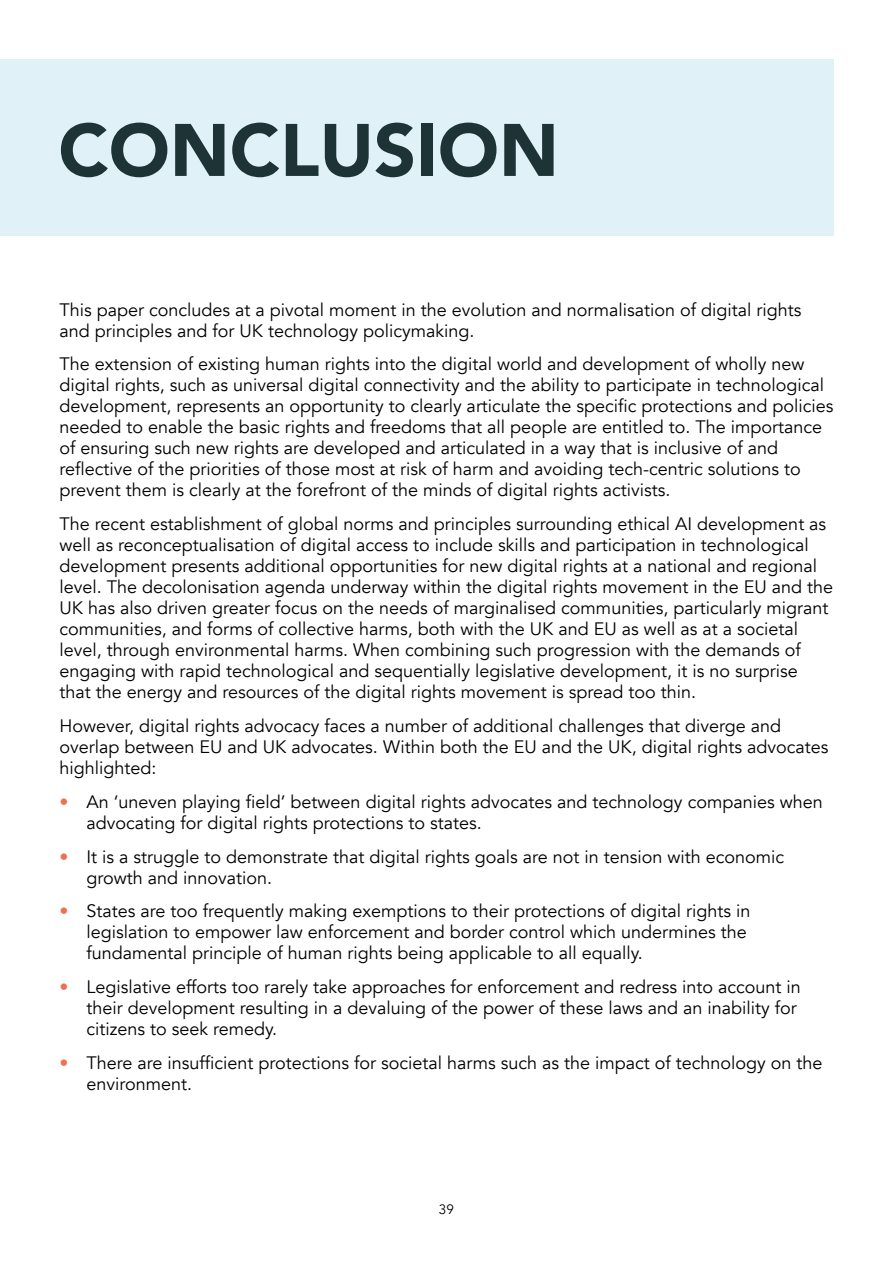
<style>
.page{position:relative;width:893px;height:1263px;background:#fff}
.page>*{position:absolute;margin:0;border:0;box-sizing:border-box;transform-origin:0 0}
.t1{font:900 73.5px "Avenir";color:#1d3336}
.Body{font:18px/21px "Avenir";color:#000}
.t2{font:13.5px "Avenir";color:#000}
.s1{font-weight:900;color:#ee7155}
</style>
<div class="page">
<div style="left:0;top:60px;width:833px;height:176px;background:#e0f1f8"></div>
<h1 class="t1" style="left:58px;top:87px;width:502px">CONCLUSION</h1>
<p class="Body" style="left:60px;top:299px;width:743px">This paper concludes at a pivotal moment in the evolution and normalisation of digital rights and principles and for UK technology policymaking.</p>
<p class="Body" style="left:60px;top:354px;width:775px">The extension of existing human rights into the digital world and development of wholly new digital rights, such as universal digital connectivity and the ability to participate in technological development, represents an opportunity to clearly articulate the specific protections and policies needed to enable the basic rights and freedoms that all people are entitled to. The importance of ensuring such new rights are developed and articulated in a way that is inclusive of and reflective of the priorities of those most at risk of harm and avoiding tech-centric solutions to prevent them is clearly at the forefront of the minds of digital rights activists.</p>
<p class="Body" style="left:60px;top:514px;width:775px">The recent establishment of global norms and principles surrounding ethical AI development as well as reconceptualisation of digital access to include skills and participation in technological development presents additional opportunities for new digital rights at a national and regional level. The decolonisation agenda underway within the digital rights movement in the EU and the UK has also driven greater focus on the needs of marginalised communities, particularly migrant communities, and forms of collective harms, both with the UK and EU as well as at a societal level, through environmental harms. When combining such progression with the demands of engaging with rapid technological and sequentially legislative development, it is no surprise that the energy and resources of the digital rights movement is spread too thin.</p>
<p class="Body" style="left:60px;top:716px;width:770px">However, digital rights advocacy faces a number of additional challenges that diverge and overlap between EU and UK advocates. Within both the EU and the UK, digital rights advocates highlighted:</p>
<p class="Body" style="left:87px;top:791px;width:738px;text-indent:-27px"><span class="s1">•</span> An ‘uneven playing field’ between digital rights advocates and technology companies when advocating for digital rights protections to states.</p>
<p class="Body" style="left:87px;top:846px;width:699px;text-indent:-27px"><span class="s1">•</span> It is a struggle to demonstrate that digital rights goals are not in tension with economic growth and innovation.</p>
<p class="Body" style="left:87px;top:901px;width:665px;text-indent:-27px"><span class="s1">•</span> States are too frequently making exemptions to their protections of digital rights in legislation to empower law enforcement and border control which undermines the fundamental principle of human rights being applicable to all equally.</p>
<p class="Body" style="left:87px;top:977px;width:716px;text-indent:-27px"><span class="s1">•</span> Legislative efforts too rarely take approaches for enforcement and redress into account in their development resulting in a devaluing of the power of these laws and an inability for citizens to seek remedy.</p>
<p class="Body" style="left:87px;top:1052px;width:737px;text-indent:-27px"><span class="s1">•</span> There are insufficient protections for societal harms such as the impact of technology on the environment.</p>
<p class="t2" style="left:439px;top:1201px;width:17px">39</p>
</div>
